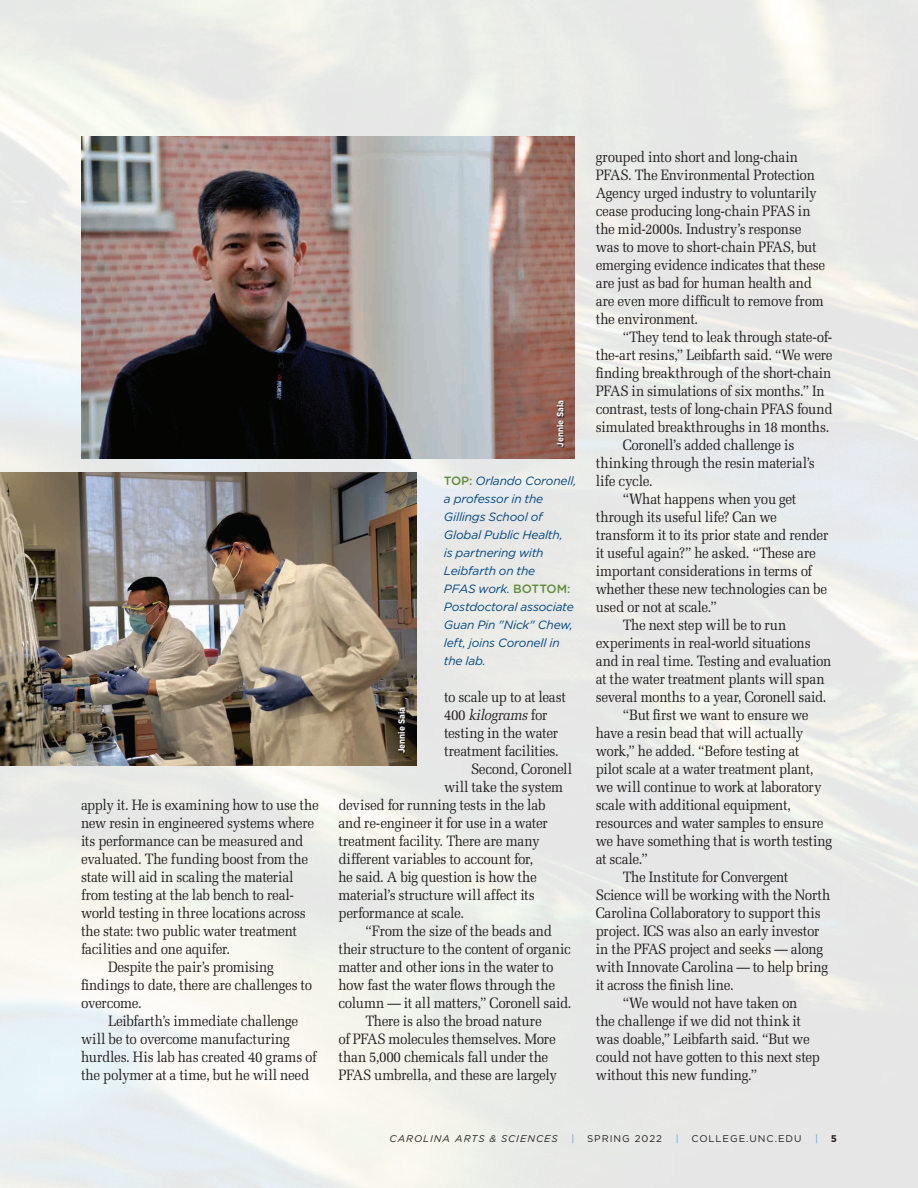
<style>
.page{position:relative;width:918px;height:1188px;background:#fff}
.page>*{position:absolute;margin:0;border:0;box-sizing:border-box;transform-origin:0 0}
.Body_A{font:15px/18px "Melior";letter-spacing:-.02em;color:#231f20;scale:.9 1}
.t1{font:italic 12px/18px "Gotham";letter-spacing:-.015em;color:#00467e}
.t2{font:9.75px "Gotham";letter-spacing:.1em;color:#231f20}
.t3{font:italic 9.75px "Gotham";letter-spacing:.1em;color:#231f20}
.t4{font:9.75px "Gotham";color:#56a0d5}
.t5{font:700 9.75px "Gotham";color:#231f20}
.t6{font:700 9px "Gotham";color:#fff;scale:.9 1}
.s1{font-family:"Gotham Rounded";font-weight:500;font-style:normal;color:#628d3c}
.s2{font-style:italic}
</style>
<div class="page">
<img style="left:0;top:0;width:918px;height:1188px">
<img style="left:0;top:472px;width:417px;height:293px">
<img style="left:81px;top:136px;width:494px;height:323px">
<svg style="left:398px;top:708px;width:9px;height:47px"></svg>
<svg style="left:557px;top:401px;width:8px;height:47px"></svg>
<p class="Body_A" style="left:81px;top:796px;width:266px">apply it. He is examining how to use the new resin in engineered systems where its performance can be measured and evaluated. The funding boost from the state will aid in scaling the material from testing at the lab bench to real&shy;world testing in three locations across the state: two public water treatment facilities and one aquifer.</p>
<p class="Body_A" style="left:81px;top:958px;width:258px;text-indent:27px">Despite the pair’s promising findings to date, there are challenges to overcome.</p>
<p class="Body_A" style="left:81px;top:1012px;width:263px;text-indent:27px">Leibfarth’s immediate challenge will be to overcome manufacturing hurdles. His lab has created 40 grams of the polymer at a time, but he will need</p>
<p class="t6" style="left:555px;top:447px;width:53px;rotate:-90deg">Jennie Saia</p>
<p class="t1" style="left:444px;top:472px;width:134px"><span class="s1">TOP:</span> Orlando Coronell, a professor in the<br>Gillings School of<br>Global Public Health,<br>is partnering with<br>Leibfarth on the<br>PFAS work. <span class="s1">BOTTOM:<br></span>Postdoctoral associate<br>Guan Pin "Nick" Chew, left, joins Coronell in the lab.</p>
<p class="Body_A" style="left:444px;top:688px;width:137px">to scale up to at least<br>400 <span class="s2">kilograms</span> for testing in the water treatment facilities.</p>
<p class="Body_A" style="left:471px;top:760px;width:114px">Second, Coronell</p>
<p class="Body_A" style="left:444px;top:778px;width:134px">will take the system</p>
<p class="Body_A" style="left:338px;top:796px;width:232px">devised for running tests in the lab</p>
<p class="Body_A" style="left:338px;top:814px;width:234px">and re-engineer it for use in a water</p>
<p class="Body_A" style="left:338px;top:832px;width:225px">treatment facility. There are many</p>
<p class="Body_A" style="left:338px;top:850px;width:218px">different variables to account for,</p>
<p class="Body_A" style="left:338px;top:868px;width:222px">he said. A big question is how the material’s structure will affect its performance at scale.</p>
<p class="Body_A" style="left:338px;top:922px;width:261px;text-indent:27px">“From the size of the beads and their structure to the content of organic matter and other ions in the water to how fast the water flows through the column — it all matters,” Coronell said.</p>
<p class="Body_A" style="left:338px;top:1012px;width:244px;text-indent:27px">There is also the broad nature of PFAS molecules themselves. More than 5,000 chemicals fall under the PFAS umbrella, and these are largely</p>
<p class="t6" style="left:396px;top:753px;width:53px;rotate:-90deg">Jennie Saia</p>
<p class="Body_A" style="left:596px;top:148px;width:256px">grouped into short and long-chain PFAS. The Environmental Protection Agency urged industry to voluntarily cease producing long-chain PFAS in the mid-2000s. Industry’s response was to move to short-chain PFAS, but emerging evidence indicates that these are just as bad for human health and are even more difficult to remove from the environment.</p>
<p class="Body_A" style="left:596px;top:328px;width:265px;text-indent:27px">“They tend to leak through state-of&shy;the-art resins,” Leibfarth said. “We were finding breakthrough of the short-chain PFAS in simulations of six months.” In contrast, tests of long-chain PFAS found simulated breakthroughs in 18 months.</p>
<p class="Body_A" style="left:596px;top:436px;width:245px;text-indent:27px">Coronell’s added challenge is thinking through the resin material’s life cycle.</p>
<p class="Body_A" style="left:596px;top:490px;width:260px;text-indent:27px">“What happens when you get through its useful life? Can we transform it to its prior state and render it useful again?” he asked. “These are important considerations in terms of whether these new technologies can be used or not at scale.”</p>
<p class="Body_A" style="left:596px;top:616px;width:263px;text-indent:27px">The next step will be to run experiments in real-world situations and in real time. Testing and evaluation at the water treatment plants will span several months to a year, Coronell said.</p>
<p class="Body_A" style="left:596px;top:706px;width:264px;text-indent:27px">“But first we want to ensure we have a resin bead that will actually work,” he added. “Before testing at<br>pilot scale at a water treatment plant, we will continue to work at laboratory scale with additional equipment, resources and water samples to ensure we have something that is worth testing at scale.”</p>
<p class="Body_A" style="left:596px;top:868px;width:262px;text-indent:27px">The Institute for Convergent Science will be working with the North Carolina Collaboratory to support this project. ICS was also an early investor in the PFAS project and seeks — along with Innovate Carolina — to help bring it across the finish line.</p>
<p class="Body_A" style="left:596px;top:994px;width:251px;text-indent:27px">“We would not have taken on the challenge if we did not think it was doable,” Leibfarth said. “But we could not have gotten to this next step without this new funding.”</p>
<p class="t3" style="left:390px;top:1132px;width:170px">CAROLINA ARTS &amp; SCIENCES</p>
<p class="t4" style="left:571px;top:1132px;width:4px">|</p>
<p class="t2" style="left:587px;top:1132px;width:77px">SPRING 2022</p>
<p class="t4" style="left:676px;top:1132px;width:4px">|</p>
<p class="t2" style="left:691px;top:1132px;width:112px">COLLEGE.UNC.EDU</p>
<p class="t4" style="left:815px;top:1132px;width:4px">|</p>
<p class="t5" style="left:831px;top:1133px;width:8px">5</p>
</div>
